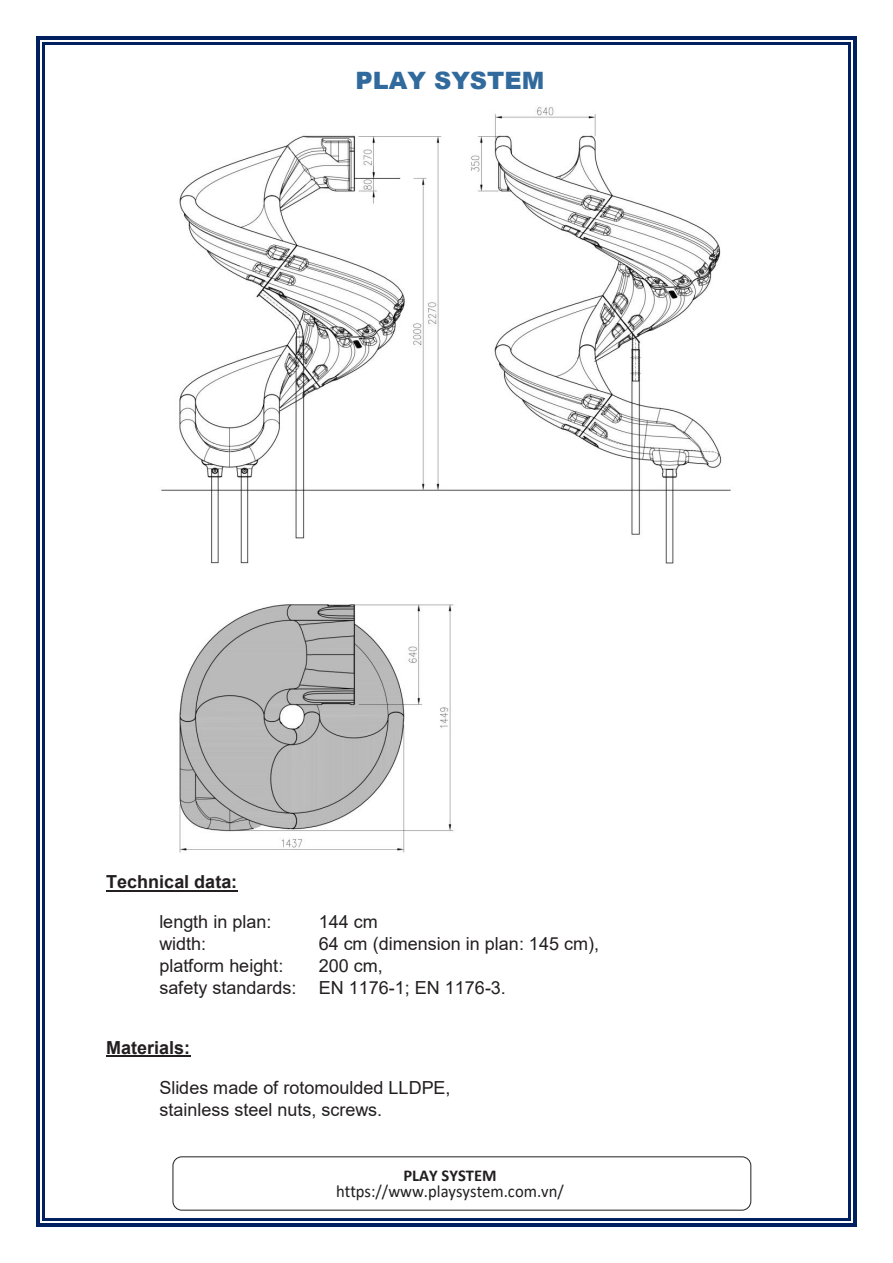
<style>
.page{position:relative;width:893px;height:1263px;background:#fff}
.page>*{position:absolute;margin:0;border:0;box-sizing:border-box;transform-origin:0 0}
.t1{font:900 24px "Arial";color:#316a9d}
.t2{font:18px/21.9px "Arial";color:#231f20}
.t3{font:700 18px "Arial";color:#231f20}
.t4{font:17.25px "Calibri";color:#211e1e;scale:.96 1}
.t5{font:700 16.5px "Calibri";color:#211e1e}
.s1{font-family:"Myriad Pro"}
</style>
<div class="page">
<div style="left:173px;top:1157px;width:578px;height:53px;border:1px solid #231f20;border-radius:9px"></div>
<img style="left:161px;top:107px;width:570px;height:746px">
<hr style="left:106px;top:890px;width:131px;height:2px;background:#231f20">
<hr style="left:106px;top:1055px;width:84px;height:2px;background:#231f20">
<svg style="left:36px;top:36px;width:9px;height:9px"></svg>
<hr style="left:45px;top:36px;width:803px;height:4px;background:#002060">
<hr style="left:45px;top:43px;width:803px;height:2px;background:#002060">
<svg style="left:848px;top:36px;width:9px;height:9px"></svg>
<hr style="left:36px;top:45px;width:4px;height:1173px;background:#002060">
<hr style="left:43px;top:45px;width:2px;height:1173px;background:#002060">
<hr style="left:853px;top:45px;width:4px;height:1173px;background:#002060">
<hr style="left:848px;top:45px;width:2px;height:1173px;background:#002060">
<svg style="left:36px;top:1218px;width:9px;height:9px"></svg>
<hr style="left:45px;top:1223px;width:803px;height:4px;background:#002060">
<hr style="left:45px;top:1218px;width:803px;height:2px;background:#002060">
<svg style="left:848px;top:1218px;width:9px;height:9px"></svg>
<h1 class="t1" style="left:356px;top:63px;width:190px">PLAY SYSTEM</h1>
<p class="t3" style="left:106px;top:869px;width:132px">Technical data:</p>
<p class="t2" style="left:159px;top:911px;width:114px">length in plan:</p>
<p class="t2" style="left:319px;top:911px;width:61px">144 cm</p>
<p class="t2" style="left:159px;top:933px;width:48px">width:</p>
<p class="t2" style="left:319px;top:933px;width:282px">64 cm (dimension in plan: 145 cm),</p>
<p class="t2" style="left:159px;top:955px;width:126px">platform height:</p>
<p class="t2" style="left:159px;top:955px;width:348px;text-indent:159px">200 cm,<br>safety standards: EN 1176-1; EN 1176-3.</p>
<p class="t3" style="left:106px;top:1035px;width:86px">Materials:</p>
<p class="t2" style="left:159px;top:1076px;width:293px">Slides made of rotomoulded LLDPE, stainless steel nuts, screws.</p>
<p class="t5" style="left:403px;top:1164px;width:95px">PLAY SYSTEM</p>
<p class="t4" style="left:336px;top:1179px;width:239px">h<span class="s1">tt</span>ps://www.playsystem.com.vn/</p>
</div>
